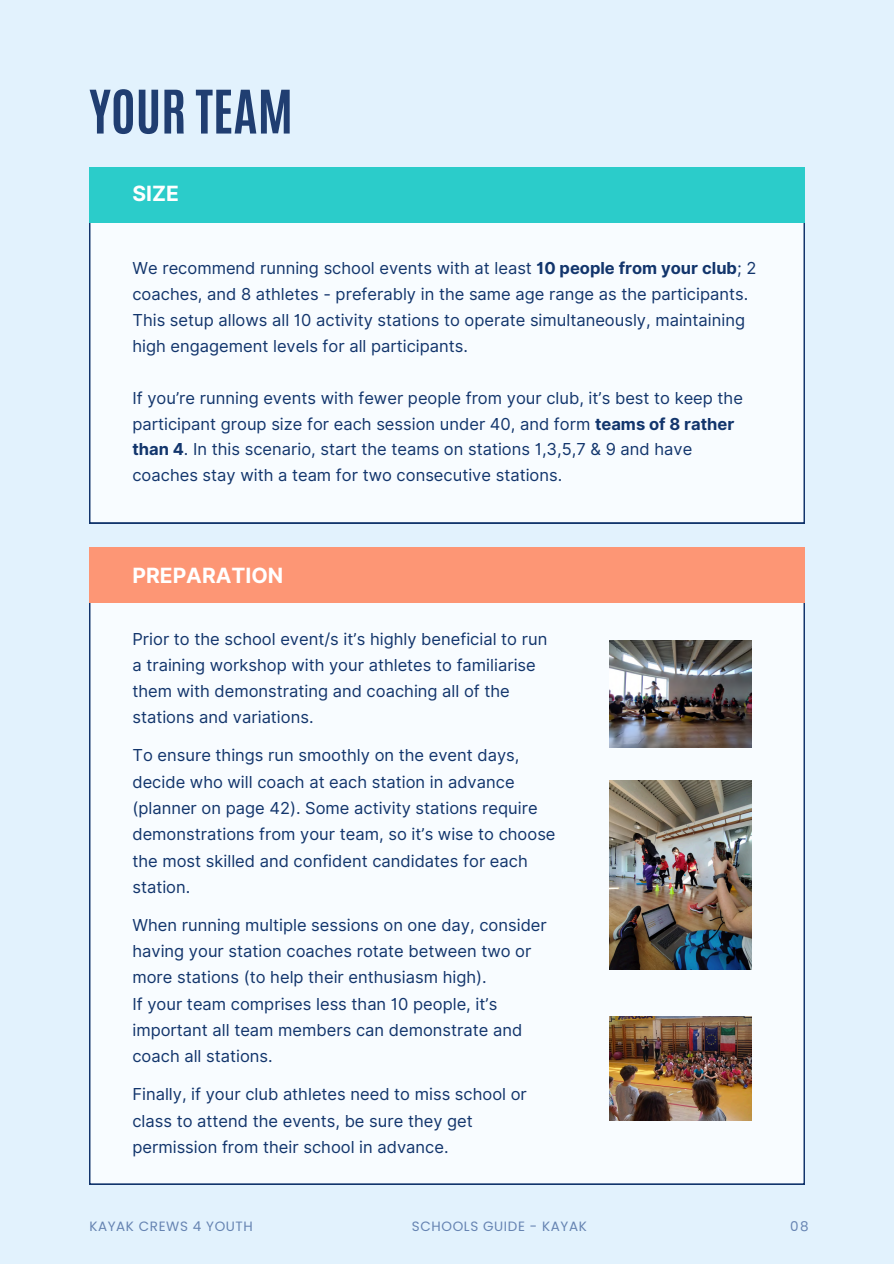
<style>
.page{position:relative;width:894px;height:1264px;background:#fff}
.page>*{position:absolute;margin:0;border:0;box-sizing:border-box;transform-origin:0 0}
.t1{font:700 51px "Antonio";color:#203e71}
.t2{font:700 21px "Inter";color:#fff}
.t3{font:16.5px/26.2px "Inter";color:#12356c}
.t4{font:13.5px "Poppins";letter-spacing:.045em;color:#6684b2}
.s1{font-weight:700}
</style>
<div class="page">
<div style="left:0;top:0;width:893px;height:1263px;background:#e2f2fd"></div>
<div style="left:89px;top:602px;width:715px;height:582px;background:#f8fcff"></div>
<div style="left:89px;top:222px;width:715px;height:301px;background:#f8fcff"></div>
<div style="left:89px;top:167px;width:715px;height:55px;background:#2bccca"></div>
<img style="left:609px;top:640px;width:142px;height:107px">
<img style="left:609px;top:780px;width:142px;height:189px">
<img style="left:609px;top:1016px;width:142px;height:104px">
<div style="left:89px;top:547px;width:715px;height:55px;background:#fd9675"></div>
<h3 class="t1" style="left:89px;top:75px;width:205px">YOUR TEAM</h3>
<h3 class="t2" style="left:132px;top:181px;width:48px">SIZE</h3>
<h1 class="t3" style="left:132px;top:255px;width:625px;line-height:25.8px">We recommend running school events with at least <span class="s1">10 people from your club</span>; 2 coaches, and 8 athletes - preferably in the same age range as the participants.<br>This setup allows all 10 activity stations to operate simultaneously, maintaining high engagement levels for all participants.</h1>
<h2 class="t3" style="left:132px;top:385px;width:612px;line-height:25.8px">If you’re running events with fewer people from your club, it’s best to keep the participant group size for each session under 40, and form <span class="s1">teams of 8 rather than 4</span>. In this scenario, start the teams on stations 1,3,5,7 &amp; 9 and have coaches stay with a team for two consecutive stations.</h2>
<h3 class="t2" style="left:132px;top:562px;width:152px">PREPARATION</h3>
<h3 class="t3" style="left:132px;top:625px;width:416px">Prior to the school event/s it’s highly beneficial to run a training workshop with your athletes to familiarise them with demonstrating and coaching all of the stations and variations.</h3>
<h2 class="t3" style="left:132px;top:742px;width:424px">To ensure things run smoothly on the event days, decide who will coach at each station in advance (planner on page 42). Some activity stations require demonstrations from your team, so it’s wise to choose the most skilled and confident candidates for each station.</h2>
<h3 class="t3" style="left:132px;top:911px;width:416px">When running multiple sessions on one day, consider having your station coaches rotate between two or more stations (to help their enthusiasm high).<br>If your team comprises less than 10 people, it’s important all team members can demonstrate and coach all stations.</h3>
<h3 class="t3" style="left:132px;top:1081px;width:396px">Finally, if your club athletes need to miss school or class to attend the events, be sure they get permission from their school in advance.</h3>
<p class="t4" style="left:89px;top:1217px;width:165px">KAYAK CREWS 4 YOUTH</p>
<p class="t4" style="left:412px;top:1217px;width:176px">SCHOOLS GUIDE - KAYAK</p>
<p class="t4" style="left:789px;top:1217px;width:20px">08</p>
</div>
